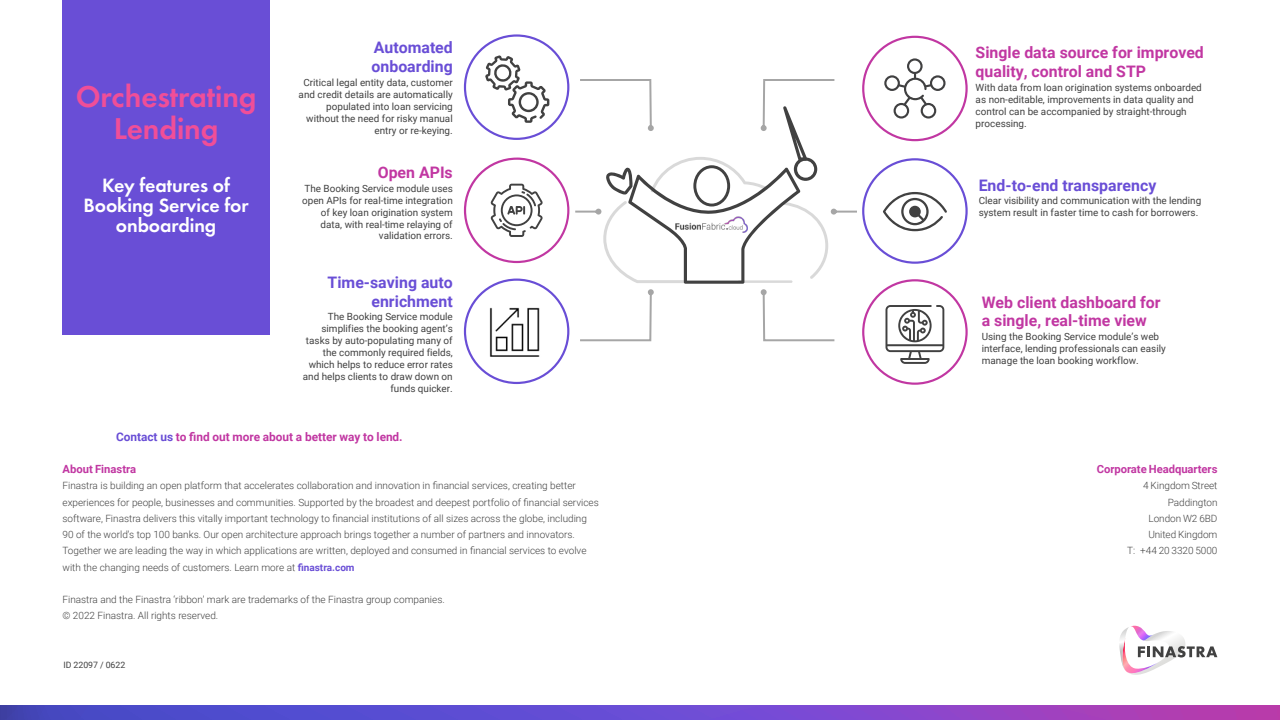
<style>
.page{position:relative;width:1280px;height:720px;background:#fff}
.page>*{position:absolute;margin:0;border:0;box-sizing:border-box;transform-origin:0 0}
.t1{font:600 31.25px/32.5px "Futura EF";letter-spacing:-.005em;color:#f04e98;text-align:center}
.t2{font:600 20px/20px "Futura EF";letter-spacing:-.005em;color:#fff;text-align:center}
.t3{font:700 15.88px/18.8px "Roboto";color:#c137a2}
.t4{font:700 15.88px/19px "Roboto";color:#694ed6;text-align:right}
.t5{font:700 11.88px "Roboto";letter-spacing:-.005em;color:#c137a2}
.t6{font:700 11.25px "Roboto";letter-spacing:-.005em;color:#c137a2}
.t7{font:300 10px/16.2px "Roboto";color:#414141}
.t8{font:9.88px/11.9px "Roboto";color:#414141}
.t9{font:8.75px "Roboto";letter-spacing:-.005em;color:#414141}
.s1{color:#694ed6}
.s2{font-weight:700;color:#694ed6}
</style>
<div class="page">
<svg style="left:1119px;top:625px;width:98px;height:50px"></svg>
<svg style="left:0;top:705px;width:1280px;height:15px;background:#7348c8"></svg>
<svg style="left:464px;top:34px;width:105px;height:106px"></svg>
<svg style="left:464px;top:158px;width:105px;height:105px"></svg>
<svg style="left:464px;top:279px;width:105px;height:105px"></svg>
<img style="left:481px;top:297px;width:68px;height:68px">
<svg style="left:575px;top:36px;width:393px;height:349px"></svg>
<div style="left:62px;top:0;width:208px;height:335px;background:#694ed6"></div>
<h1 class="t1" style="left:76px;top:80px;width:182px">Orchestrating<br>Lending</h1>
<h2 class="t2" style="left:84px;top:175px;width:167px">Key features of<br>Booking Service for onboarding</h2>
<h3 class="t4" style="left:372px;top:38px;width:83px;text-align:left">Automated onboarding</h3>
<p class="t8" style="left:299px;top:76px;width:156px;text-align:right">Critical legal entity data, customer and credit details are automatically populated into loan servicing without the need for risky manual entry or re-keying.</p>
<h3 class="t3" style="left:378px;top:162px;width:76px">Open APIs</h3>
<p class="t8" style="left:302px;top:182px;width:152px;text-align:right">The Booking Service module uses open APIs for real-time integration of key loan origination system data, with real-time relaying of validation errors.</p>
<h3 class="t4" style="left:328px;top:272px;width:127px">Time-saving auto enrichment</h3>
<p class="t8" style="left:303px;top:311px;width:151px;text-align:right">The Booking Service module simplifies the booking agent’s tasks by auto-populating many of the commonly required fields, which helps to reduce error rates and helps clients to draw down on funds quicker.</p>
<p class="t5" style="left:116px;top:428px;width:288px"><span class="s1">Contact us</span> to find out more about a better way to lend.</p>
<p class="t6" style="left:62px;top:461px;width:75px">About Finastra</p>
<p class="t7" style="left:62px;top:477px;width:538px">Finastra is building an open platform that accelerates collaboration and innovation in financial services, creating better experiences for people, businesses and communities. Supported by the broadest and deepest portfolio of financial services software, Finastra delivers this vitally important technology to financial institutions of all sizes across the globe, including 90 of the world’s top 100 banks. Our open architecture approach brings together a number of partners and innovators.<br>Together we are leading the way in which applications are written, deployed and consumed in financial services to evolve with the changing needs of customers. Learn more at <span class="s2">finastra.com</span></p>
<p class="t7" style="left:62px;top:591px;width:384px">Finastra and the Finastra ‘ribbon’ mark are trademarks of the Finastra group companies. © 2022 Finastra. All rights reserved.</p>
<p class="t9" style="left:63px;top:659px;width:63px">ID 22097 / 0622</p>
<h3 class="t3" style="left:976px;top:43px;width:230px">Single data source for improved quality, control and STP</h3>
<p class="t8" style="left:976px;top:81px;width:228px">With data from loan origination systems onboarded as non-editable, improvements in data quality and control can be accompanied by straight-through processing.</p>
<h3 class="t4" style="left:979px;top:175px;width:179px">End-to-end transparency</h3>
<p class="t8" style="left:979px;top:195px;width:224px">Clear visibility and communication with the lending system result in faster time to cash for borrowers.</p>
<h3 class="t3" style="left:982px;top:292px;width:180px">Web client dashboard for a single, real-time view</h3>
<p class="t8" style="left:982px;top:330px;width:186px">Using the Booking Service module’s web interface, lending professionals can easily manage the loan booking workflow.</p>
<p class="t6" style="left:1097px;top:461px;width:122px">Corporate Headquarters</p>
<p class="t7" style="left:1127px;top:477px;width:92px;text-align:right">4 Kingdom Street<br>Paddington<br>London W2 6BD<br>United Kingdom<br>T: +44 20 3320 5000</p>
</div>
